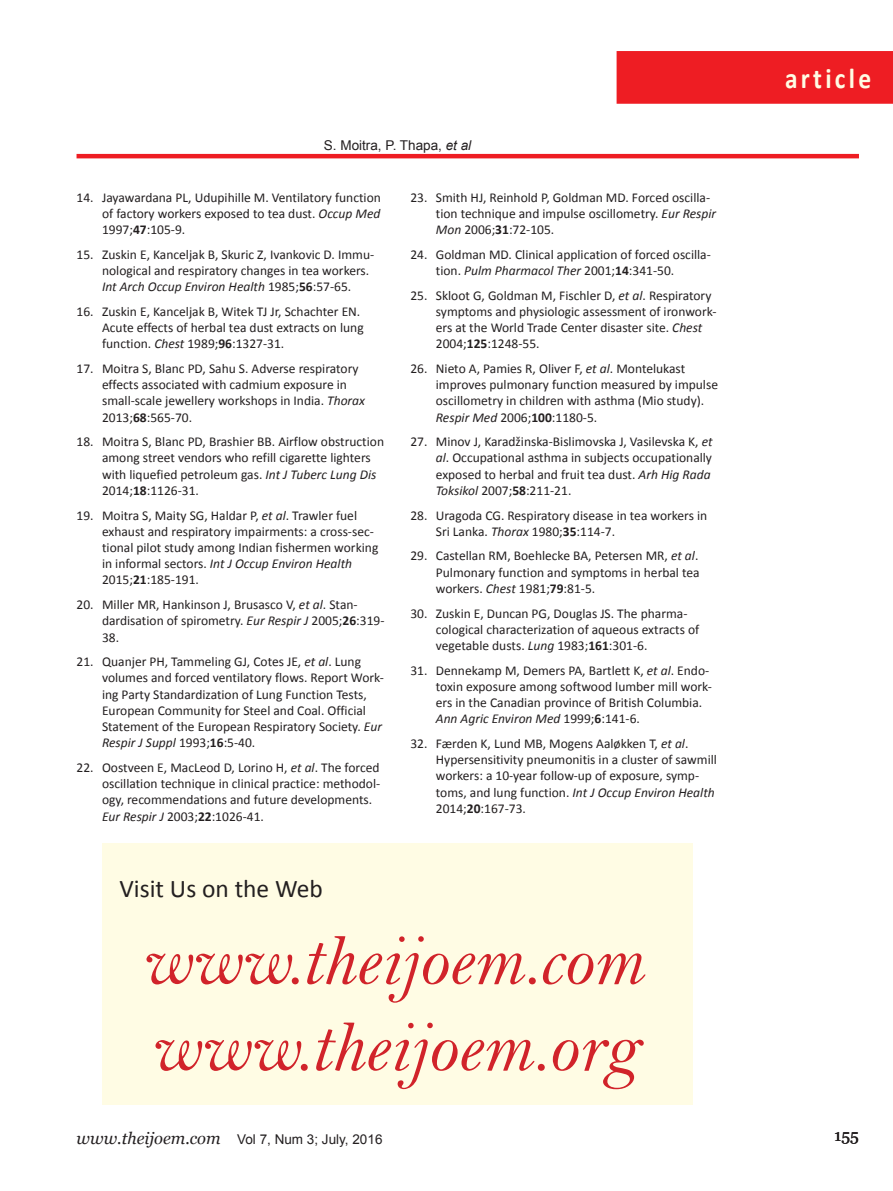
<style>
.page{position:relative;width:893px;height:1191px;background:#fff}
.page>*{position:absolute;margin:0;border:0;box-sizing:border-box;transform-origin:0 0}
.t1{font:72px "Bell MT Italic";color:#d1232a}
.t2{font:700 28.8px "Calibri";letter-spacing:.13em;color:#fffce4;scale:.88 1}
.t3{font:25.5px "Calibri";color:#231f20}
.t4{font:16.5px "Georgia";color:#231f20}
.t5{font:13.5px/16.2px "Calibri";color:#231f20}
.Running_Auth{font:13.5px "Arial";color:#231f20}
.s1{font-style:italic}
.s2{font-weight:700}
.s3{font-family:"Georgia";font-style:italic;font-size:16.5px}
</style>
<div class="page">
<hr style="left:77px;top:154px;width:782px;height:4px;background:#ee1d23">
<div style="left:617px;top:51px;width:276px;height:53px;background:#ee1d23"></div>
<div style="left:102px;top:843px;width:591px;height:261px;background:#fffce4"></div>
<p class="Running_Auth" style="left:324px;top:136px;width:149px">S. Moitra, P. Thapa, <span class="s1">et al</span></p>
<p class="t5" style="left:102px;top:188px;width:280px;text-align:justify;text-indent:-26px">14. Jayawardana PL, Udupihille M. Ventilatory function of factory workers exposed to tea dust. <span class="s1">Occup Med </span>1997;<span class="s2">47</span>:105-9.</p>
<p class="t5" style="left:102px;top:245px;width:274px;text-indent:-26px">15. Zuskin E, Kanceljak B, Skuric Z, Ivankovic D. Immu&shy;nological and respiratory changes in tea workers.<br><span class="s1">Int Arch Occup Environ Health</span> 1985;<span class="s2">56</span>:57-65.</p>
<p class="t5" style="left:102px;top:302px;width:263px;text-indent:-26px">16. Zuskin E, Kanceljak B, Witek TJ Jr, Schachter EN.<br>Acute effects of herbal tea dust extracts on lung function. <span class="s1">Chest</span> 1989;<span class="s2">96</span>:1327-31.</p>
<p class="t5" style="left:102px;top:360px;width:264px;text-indent:-26px">17. Moitra S, Blanc PD, Sahu S. Adverse respiratory effects associated with cadmium exposure in small-scale jewellery workshops in India. <span class="s1">Thorax </span>2013;<span class="s2">68</span>:565-70.</p>
<p class="t5" style="left:102px;top:433px;width:284px;text-indent:-26px">18. Moitra S, Blanc PD, Brashier BB. Airflow obstruction among street vendors who refill cigarette lighters with liquefied petroleum gas. <span class="s1">Int J Tuberc Lung Dis </span>2014;<span class="s2">18</span>:1126-31.</p>
<p class="t5" style="left:102px;top:506px;width:278px;text-indent:-26px">19. Moitra S, Maity SG, Haldar P, <span class="s1">et al</span>. Trawler fuel exhaust and respiratory impairments: a cross-sec&shy;tional pilot study among Indian fishermen working in informal sectors. <span class="s1">Int J Occup Environ Health </span>2015;<span class="s2">21</span>:185-191.</p>
<p class="t5" style="left:102px;top:596px;width:284px;text-indent:-26px">20. Miller MR, Hankinson J, Brusasco V, <span class="s1">et al</span>. Stan&shy;dardisation of spirometry. <span class="s1">Eur Respir J</span> 2005;<span class="s2">26</span>:319-<br>38.</p>
<p class="t5" style="left:102px;top:653px;width:283px;text-indent:-26px">21. Quanjer PH, Tammeling GJ, Cotes JE, <span class="s1">et al</span>. Lung volumes and forced ventilatory flows. Report Work&shy;ing Party Standardization of Lung Function Tests, European Community for Steel and Coal. Official Statement of the European Respiratory Society. <span class="s1">Eur Respir J Suppl</span> 1993;<span class="s2">16</span>:5-40.</p>
<p class="t5" style="left:102px;top:758px;width:280px;text-indent:-26px">22. Oostveen E, MacLeod D, Lorino H, <span class="s1">et al</span>. The forced oscillation technique in clinical practice: methodol&shy;ogy, recommendations and future developments.<br><span class="s1">Eur Respir J</span> 2003;<span class="s2">22</span>:1026-41.</p>
<p class="t5" style="left:436px;top:188px;width:282px;text-indent:-26px">23. Smith HJ, Reinhold P, Goldman MD. Forced oscilla&shy;tion technique and impulse oscillometry. <span class="s1">Eur Respir<br>Mon</span> 2006;<span class="s2">31</span>:72-105.</p>
<p class="t5" style="left:436px;top:245px;width:277px;text-indent:-26px">24. Goldman MD. Clinical application of forced oscilla&shy;tion. <span class="s1">Pulm Pharmacol Ther</span> 2001;<span class="s2">14</span>:341-50.</p>
<p class="t5" style="left:436px;top:286px;width:282px;text-indent:-26px">25. Skloot G, Goldman M, Fischler D, <span class="s1">et al</span>. Respiratory symptoms and physiologic assessment of ironwork&shy;ers at the World Trade Center disaster site. <span class="s1">Chest </span>2004;<span class="s2">125</span>:1248-55.</p>
<p class="t5" style="left:436px;top:360px;width:284px;text-indent:-26px">26. Nieto A, Pamies R, Oliver F, <span class="s1">et al</span>. Montelukast improves pulmonary function measured by impulse oscillometry in children with asthma (Mio study).<br><span class="s1">Respir Med</span> 2006;<span class="s2">100</span>:1180-5.</p>
<p class="t5" style="left:436px;top:433px;width:278px;text-indent:-26px">27. Minov J, Karadžinska-Bislimovska J, Vasilevska K, <span class="s1">et al</span>. Occupational asthma in subjects occupationally exposed to herbal and fruit tea dust. <span class="s1">Arh Hig Rada Toksikol</span> 2007;<span class="s2">58</span>:211-21.</p>
<p class="t5" style="left:436px;top:506px;width:273px;text-indent:-26px">28. Uragoda CG. Respiratory disease in tea workers in<br>Sri Lanka. <span class="s1">Thorax</span> 1980;<span class="s2">35</span>:114-7.</p>
<p class="t5" style="left:436px;top:547px;width:265px;text-align:justify;text-indent:-26px">29. Castellan RM, Boehlecke BA, Petersen MR, <span class="s1">et al</span>.<br>Pulmonary function and symptoms in herbal tea workers. <span class="s1">Chest</span> 1981;<span class="s2">79</span>:81-5.</p>
<p class="t5" style="left:436px;top:604px;width:265px;text-indent:-26px">30. Zuskin E, Duncan PG, Douglas JS. The pharma&shy;cological characterization of aqueous extracts of vegetable dusts. <span class="s1">Lung</span> 1983;<span class="s2">161</span>:301-6.</p>
<p class="t5" style="left:436px;top:661px;width:278px;text-indent:-26px">31. Dennekamp M, Demers PA, Bartlett K, <span class="s1">et al</span>. Endo&shy;toxin exposure among softwood lumber mill work&shy;ers in the Canadian province of British Columbia.<br><span class="s1">Ann Agric Environ Med</span> 1999;<span class="s2">6</span>:141-6.</p>
<p class="t5" style="left:436px;top:735px;width:283px;text-indent:-26px">32. Færden K, Lund MB, Mogens Aaløkken T, <span class="s1">et al</span>.<br>Hypersensitivity pneumonitis in a cluster of sawmill workers: a 10-year follow-up of exposure, symp&shy;toms, and lung function. <span class="s1">Int J Occup Environ Health </span>2014;<span class="s2">20</span>:167-73.</p>
<p class="t3" style="left:120px;top:873px;width:205px">Visit Us on the Web</p>
<p class="t1" style="left:140px;top:918px;width:504px">www.theijoem.com</p>
<p class="t1" style="left:149px;top:1004px;width:489px">www.theijoem.org</p>
<h2 class="t2" style="left:785px;top:60px;width:99px">article</h2>
<p class="Running_Auth" style="left:77px;top:1130px;width:307px"><span class="s3">www.theijoem.com</span> Vol 7, Num 3; July, 2016</p>
<p class="t4" style="left:834px;top:1125px;width:26px">155</p>
</div>
